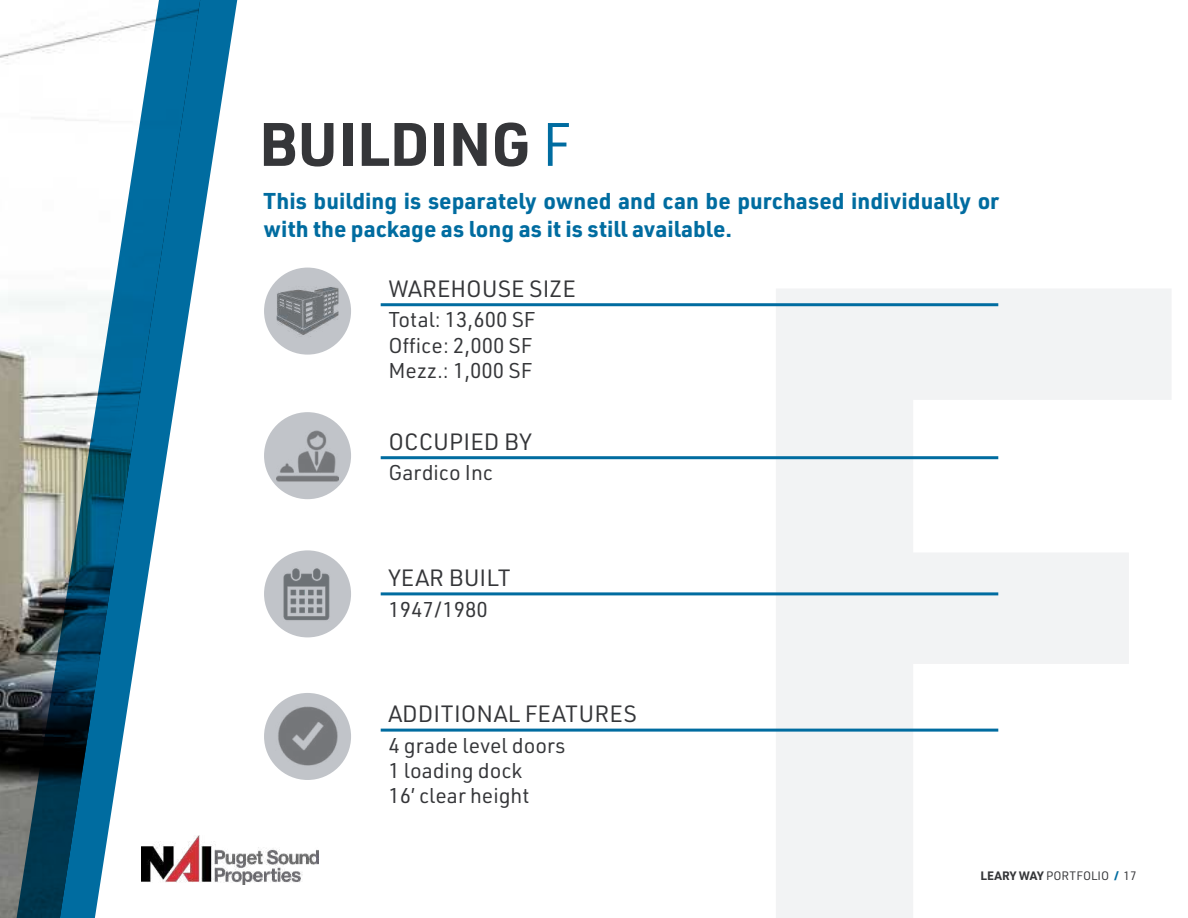
<style>
.page{position:relative;width:1188px;height:918px;background:#fff}
.page>*{position:absolute;margin:0;border:0;box-sizing:border-box;transform-origin:0 0}
.t1{font:700 60px "URWDIN";color:#353639}
.t2{font:23.1px "URWDIN";color:#353639}
.Intro{font:700 22.5px/28.5px "URWDIN";color:#006ca0}
.t3{font:21px "URWDIN";color:#353639}
.t4{font:12px "URWDIN";color:#353639}
.s1{font-family:"URWDIN Semi Cond";font-weight:400;color:#006ca0}
.s2{font-weight:700}
.s3{font-weight:700;color:#006ca0}
</style>
<div class="page">
<img style="left:0;top:51px;width:15px;height:867px">
<svg style="left:15px;top:0;width:223px;height:918px"></svg>
<img style="left:142px;top:836px;width:176px;height:48px">
<hr style="left:381px;top:303px;width:617px;height:3px;background:#006ca0">
<hr style="left:381px;top:456px;width:617px;height:3px;background:#006ca0">
<hr style="left:381px;top:592px;width:617px;height:3px;background:#006ca0">
<hr style="left:381px;top:729px;width:617px;height:3px;background:#006ca0">
<div style="left:264px;top:268px;width:87px;height:87px;background:#c1c4c9;border-radius:50%"></div>
<img style="left:277px;top:287px;width:61px;height:50px">
<div style="left:264px;top:412px;width:87px;height:87px;background:#c1c4c9;border-radius:50%"></div>
<img style="left:276px;top:424px;width:63px;height:63px">
<div style="left:264px;top:550px;width:87px;height:87px;background:#c1c4c9;border-radius:50%"></div>
<img style="left:283px;top:568px;width:47px;height:53px">
<div style="left:264px;top:693px;width:87px;height:87px;background:#c1c4c9;border-radius:50%"></div>
<img style="left:275px;top:705px;width:65px;height:61px">
<p class="t1" style="left:259px;top:103px;width:313px">BUILDING <span class="s1">F</span></p>
<p class="Intro" style="left:264px;top:185px;width:737px">This building is separately owned and can be purchased individually or with the package as long as it is still available.</p>
<p class="t2" style="left:388px;top:274px;width:189px">WAREHOUSE SIZE</p>
<p class="t3" style="left:388px;top:306px;width:148px">Total: 13,600 SF</p>
<p class="t3" style="left:388px;top:331px;width:145px">Office: 2,000 SF</p>
<p class="t3" style="left:388px;top:357px;width:145px">Mezz.: 1,000 SF</p>
<p class="t2" style="left:388px;top:427px;width:145px">OCCUPIED BY</p>
<p class="t3" style="left:388px;top:459px;width:106px">Gardico Inc</p>
<p class="t2" style="left:388px;top:563px;width:124px">YEAR BUILT</p>
<p class="t3" style="left:388px;top:595px;width:101px">1947/1980</p>
<p class="t2" style="left:388px;top:699px;width:250px">ADDITIONAL FEATURES</p>
<p class="t3" style="left:388px;top:731px;width:179px">4 grade level doors</p>
<p class="t3" style="left:388px;top:757px;width:135px">1 loading dock</p>
<p class="t3" style="left:388px;top:782px;width:142px">16’ clear height</p>
<p class="t4" style="left:981px;top:868px;width:158px"><span class="s2">LEARY WAY</span> PORTFOLIO <span class="s3">/</span> 17</p>
</div>
